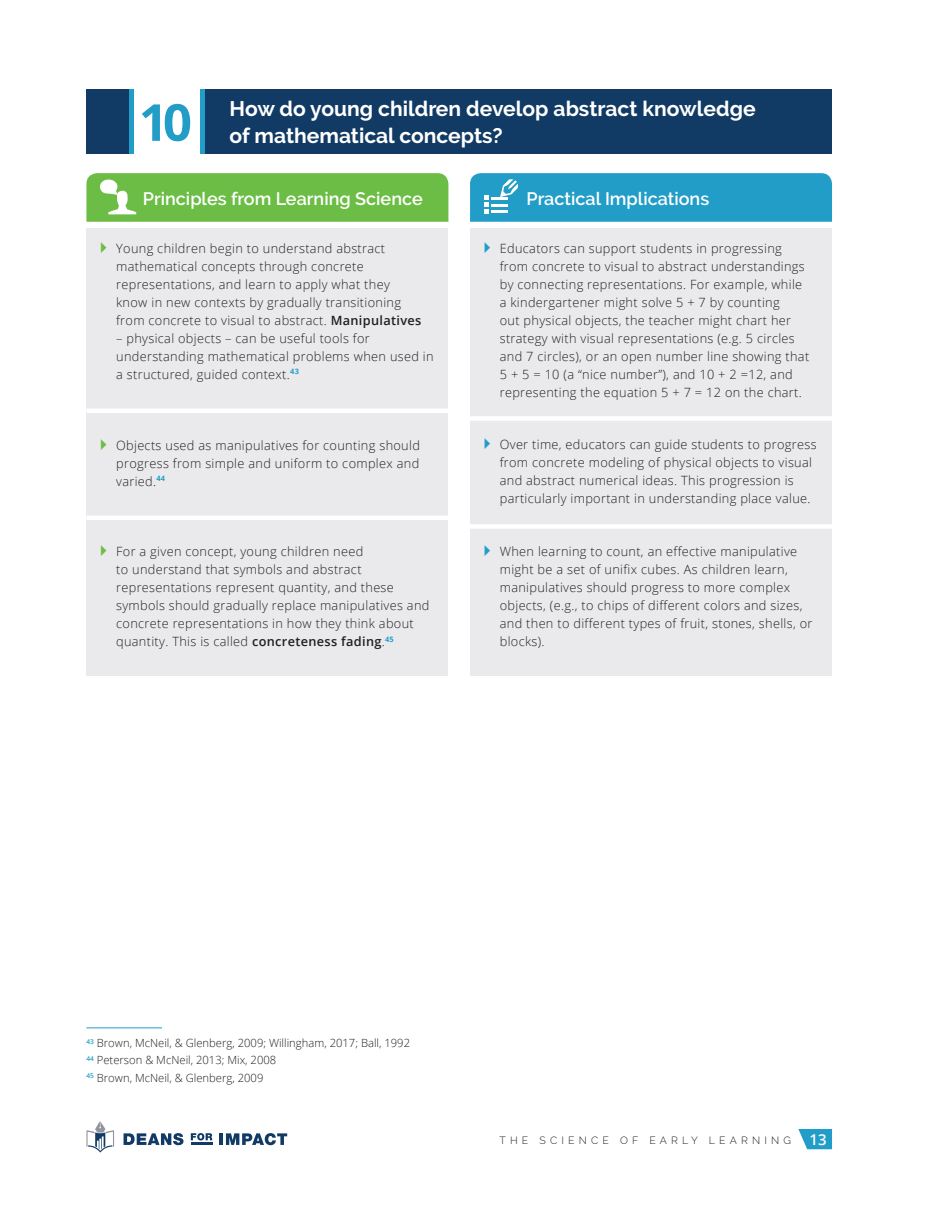
<style>
.page{position:relative;width:932px;height:1215px;background:#fff}
.page>*{position:absolute;margin:0;border:0;box-sizing:border-box;transform-origin:0 0}
.t1{font:700 51px "Open Sans";color:#229dc8}
.t2{font:700 21px/27px "Raleway";color:#fff}
.t3{font:600 18px "Raleway";color:#fff}
.t4{font:300 12.75px/18px "Open Sans";letter-spacing:.025em;color:#231f20}
.t5{font:300 11.25px/17.1px "Open Sans";color:#231f20}
.t6{font:300 10.5px "Raleway";letter-spacing:.4em;color:#231f20}
.s1{font-weight:600}
.s2{font-family:"Open Sans";font-weight:600;font-size:15px;color:#fff}
</style>
<div class="page">
<svg style="left:798px;top:1129px;width:34px;height:20px"></svg>
<div style="left:86px;top:228px;width:362px;height:448px;background:#eaeaec"></div>
<div style="left:470px;top:228px;width:362px;height:448px;background:#eaeaec"></div>
<div style="left:86px;top:89px;width:44px;height:65px;background:#113a64"></div>
<div style="left:204px;top:89px;width:628px;height:65px;background:#113a64"></div>
<hr style="left:130px;top:89px;width:4px;height:65px;background:#229dc8">
<hr style="left:200px;top:89px;width:4px;height:65px;background:#229dc8">
<svg style="left:86px;top:1121px;width:28px;height:32px"></svg>
<svg style="left:123px;top:1133px;width:60px;height:12px"></svg>
<svg style="left:191px;top:1133px;width:21px;height:7px"></svg>
<svg style="left:220px;top:1133px;width:67px;height:12px"></svg>
<hr style="left:191px;top:1143px;width:21px;height:2px;background:#113a64">
<hr style="left:86px;top:1028px;width:76px;height:1px;background:#229dc8">
<svg style="left:86px;top:173px;width:362px;height:49px;background:#71bf4c"></svg>
<svg style="left:470px;top:173px;width:362px;height:49px;background:#289fc9"></svg>
<hr style="left:86px;top:409px;width:362px;height:4px;background:#fff">
<hr style="left:86px;top:516px;width:362px;height:4px;background:#fff">
<div style="left:470px;top:524px;width:362px;height:5px;background:#fff"></div>
<div style="left:470px;top:416px;width:362px;height:5px;background:#fff"></div>
<h1 class="t1" style="left:139px;top:93px;width:55px">10</h1>
<h2 class="t2" style="left:230px;top:97px;width:527px">How do young children develop abstract knowledge of mathematical concepts?</h2>
<h3 class="t3" style="left:143px;top:192px;width:281px">Principles from Learning Science</h3>
<h3 class="t3" style="left:526px;top:192px;width:184px">Practical Implications</h3>
<p class="t4" style="left:116px;top:240px;width:307px">Young children begin to understand abstract mathematical concepts through concrete representations, and learn to apply what they know in new contexts by gradually transitioning from concrete to visual to abstract. <span class="s1">Manipulatives</span></p>
<p class="t4" style="left:116px;top:330px;width:319px">– physical objects – can be useful tools for understanding mathematical problems when used in a structured, guided context.<sup>43</sup></p>
<p class="t4" style="left:116px;top:437px;width:305px;text-align:justify">Objects used as manipulatives for counting should progress from simple and uniform to complex and varied.<sup>44</sup></p>
<p class="t4" style="left:116px;top:544px;width:315px">For a given concept, young children need<br>to understand that symbols and abstract representations represent quantity, and these symbols should gradually replace manipulatives and concrete representations in how they think about quantity. This is called <span class="s1">concreteness fading</span>.<sup>45</sup></p>
<p class="t4" style="left:499px;top:240px;width:311px">Educators can support students in progressing from concrete to visual to abstract understandings by connecting representations. For example, while a kindergartener might solve 5 + 7 by counting<br>out physical objects, the teacher might chart her strategy with visual representations (e.g. 5 circles and 7 circles), or an open number line showing that 5 + 5 = 10 (a “nice number”), and 10 + 2 =12, and representing the equation 5 + 7 = 12 on the chart.</p>
<p class="t4" style="left:499px;top:437px;width:318px">Over time, educators can guide students to progress from concrete modeling of physical objects to visual and abstract numerical ideas. This progression is particularly important in understanding place value.</p>
<p class="t4" style="left:499px;top:543px;width:314px">When learning to count, an effective manipulative might be a set of unifix cubes. As children learn, manipulatives should progress to more complex objects, (e.g., to chips of different colors and sizes, and then to different types of fruit, stones, shells, or blocks).</p>
<p class="t5" style="left:86px;top:1036px;width:325px"><sup>43</sup> Brown, McNeil, &amp; Glenberg, 2009; Willingham, 2017; Ball, 1992<br><sup>44</sup> Peterson &amp; McNeil, 2013; Mix, 2008<br><sup>45</sup> Brown, McNeil, &amp; Glenberg, 2009</p>
<p class="t6" style="left:499px;top:1134px;width:329px">THE SCIENCE OF EARLY LEARNING <span class="s2">13</span></p>
</div>
